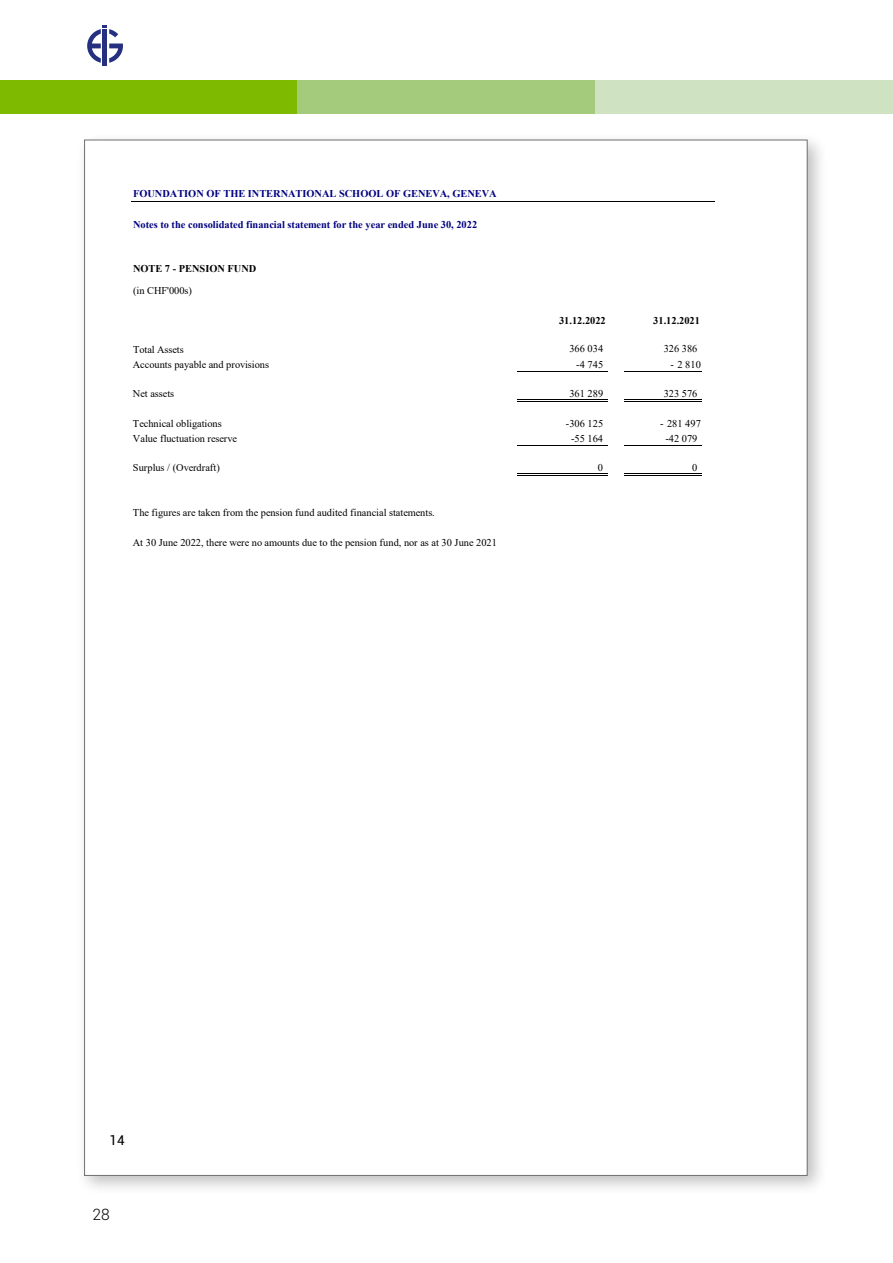
<style>
.page{position:relative;width:893px;height:1263px;background:#fff}
.page>*{position:absolute;margin:0;border:0;box-sizing:border-box;transform-origin:0 0}
.t1{font:300 15.6px "Roboto";color:#000}
.HTML_Address{font:13.5px "Roboto";color:#000}
.t2{font:10.35px "Times New Roman";color:#000}
.t3{font:700 10.35px "Times New Roman";color:#000080}
.t4{font:700 10.35px/21.8px "Times New Roman";color:#000}
.s1{font-weight:400}
</style>
<div class="page">
<div style="left:0;top:80px;width:298px;height:34px;background:#7ebb00"></div>
<div style="left:298px;top:80px;width:297px;height:34px;background:#a3cb7b"></div>
<div style="left:595px;top:80px;width:298px;height:34px;background:#cfe2c1"></div>
<div style="left:76px;top:131px;width:751px;height:1065px;background:#000;opacity:.25"></div>
<div style="left:85px;top:140px;width:722px;height:1035px;background:#fff"></div>
<hr style="left:131px;top:201px;width:584px;height:1px;background:#000">
<hr style="left:517px;top:371px;width:91px;height:1px;background:#000">
<hr style="left:517px;top:399px;width:91px;height:1px;background:#000">
<hr style="left:517px;top:401px;width:91px;height:1px;background:#000">
<hr style="left:517px;top:445px;width:91px;height:1px;background:#000">
<hr style="left:517px;top:473px;width:91px;height:1px;background:#000">
<hr style="left:517px;top:475px;width:91px;height:1px;background:#000">
<hr style="left:625px;top:371px;width:77px;height:1px;background:#000">
<hr style="left:625px;top:399px;width:77px;height:1px;background:#000">
<hr style="left:625px;top:401px;width:77px;height:1px;background:#000">
<hr style="left:625px;top:445px;width:77px;height:1px;background:#000">
<hr style="left:625px;top:473px;width:77px;height:1px;background:#000">
<hr style="left:625px;top:475px;width:77px;height:1px;background:#000">
<svg style="left:87px;top:25px;width:36px;height:38px"></svg>
<div style="left:102px;top:29px;width:5px;height:37px;background:#253081"></div>
<p class="t3" style="left:133px;top:186px;width:365px">FOUNDATION OF THE INTERNATIONAL SCHOOL OF GENEVA, GENEVA</p>
<p class="t3" style="left:133px;top:217px;width:346px">Notes to the consolidated financial statement for the year ended June 30, 2022</p>
<p class="t4" style="left:133px;top:258px;width:125px">NOTE 7 - PENSION FUND <span class="s1">(in CHF'000s)</span></p>
<p class="t4" style="left:559px;top:309px;width:48px">31.12.2022</p>
<p class="t4" style="left:653px;top:309px;width:48px">31.12.2021</p>
<p class="t2" style="left:133px;top:342px;width:52px">Total Assets</p>
<p class="t2" style="left:569px;top:341px;width:35px">366 034</p>
<p class="t2" style="left:664px;top:341px;width:35px">326 386</p>
<p class="t2" style="left:133px;top:357px;width:138px">Accounts payable and provisions</p>
<p class="t2" style="left:576px;top:357px;width:28px">-4 745</p>
<p class="t2" style="left:670px;top:357px;width:32px">- 2 810</p>
<p class="t2" style="left:133px;top:386px;width:43px">Net assets</p>
<p class="t2" style="left:569px;top:386px;width:35px">361 289</p>
<p class="t2" style="left:664px;top:386px;width:35px">323 576</p>
<p class="t2" style="left:133px;top:417px;width:90px">Technical obligations</p>
<p class="t2" style="left:566px;top:417px;width:39px">-306 125</p>
<p class="t2" style="left:660px;top:417px;width:42px">- 281 497</p>
<p class="t2" style="left:133px;top:431px;width:106px">Value fluctuation reserve</p>
<p class="t2" style="left:571px;top:431px;width:34px">-55 164</p>
<p class="t2" style="left:665px;top:431px;width:34px">-42 079</p>
<p class="t2" style="left:133px;top:460px;width:88px">Surplus / (Overdraft)</p>
<p class="t2" style="left:598px;top:460px;width:7px">0</p>
<p class="t2" style="left:692px;top:460px;width:7px">0</p>
<p class="t2" style="left:133px;top:505px;width:303px">The figures are taken from the pension fund audited financial statements.</p>
<p class="t2" style="left:133px;top:535px;width:365px">At 30 June 2022, there were no amounts due to the pension fund, nor as at 30 June 2021</p>
<p class="HTML_Address" style="left:110px;top:1131px;width:17px">14</p>
<h1 class="t1" style="left:93px;top:1204px;width:19px">28</h1>
</div>
